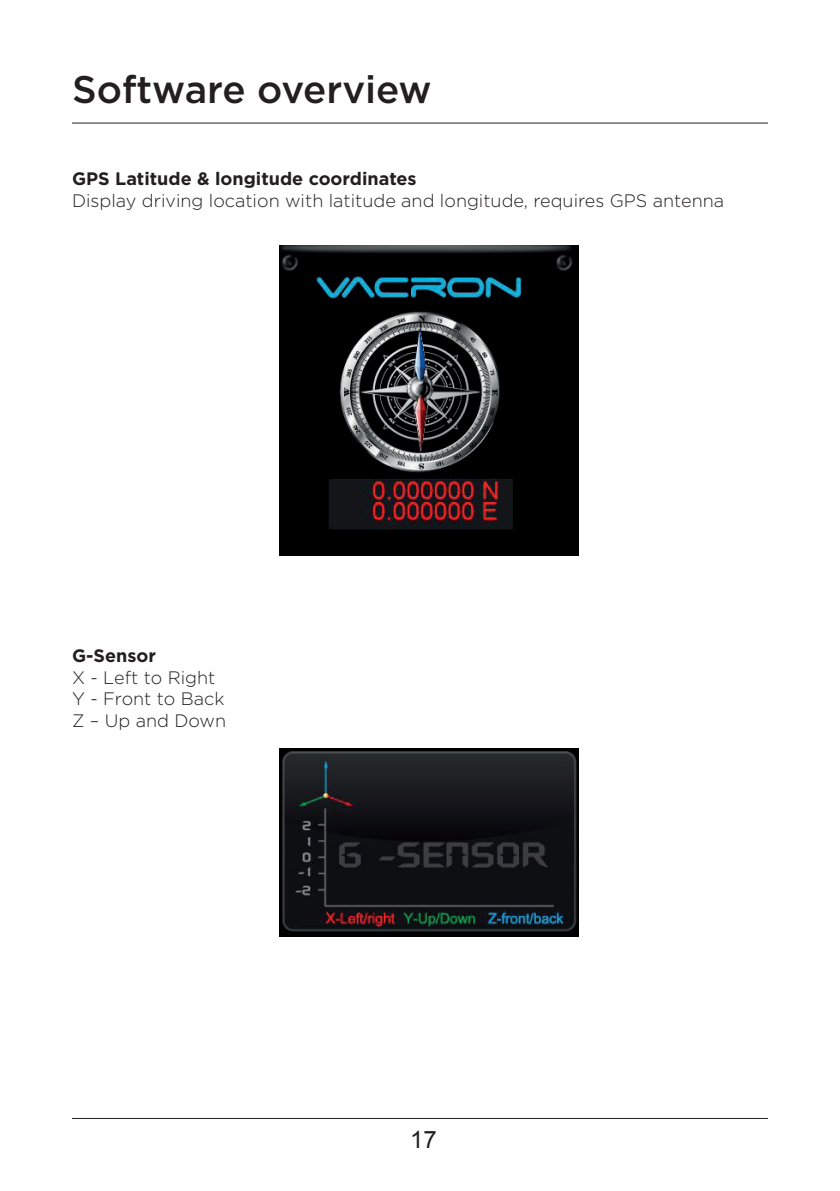
<style>
.page{position:relative;width:840px;height:1191px;background:#fff}
.page>*{position:absolute;margin:0;border:0;box-sizing:border-box;transform-origin:0 0}
.t1{font:500 38.4px "Gotham";color:#231f20}
.t2{font:24px "Arial";color:#231f20}
.t3{font:300 18px/21.6px "Gotham";color:#231f20}
.t4{font:700 18px "Gotham";color:#231f20}
</style>
<div class="page">
<hr style="left:72px;top:123px;width:695px;height:1px;background:#231f20">
<hr style="left:72px;top:1118px;width:695px;height:1px;background:#231f20">
<img style="left:279px;top:245px;width:299px;height:310px">
<img style="left:279px;top:748px;width:299px;height:188px">
<h1 class="t1" style="left:72px;top:64px;width:361px">Software overview</h1>
<p class="t4" style="left:72px;top:167px;width:346px">GPS Latitude &amp; longitude coordinates</p>
<p class="t3" style="left:72px;top:189px;width:653px">Display driving location with latitude and longitude, requires GPS antenna</p>
<p class="t4" style="left:72px;top:643px;width:85px">G-Sensor</p>
<p class="t3" style="left:72px;top:666px;width:155px">X - Left to Right<br>Y - Front to Back<br>Z – Up and Down</p>
<h2 class="t2" style="left:410px;top:1123px;width:28px">17</h2>
</div>
